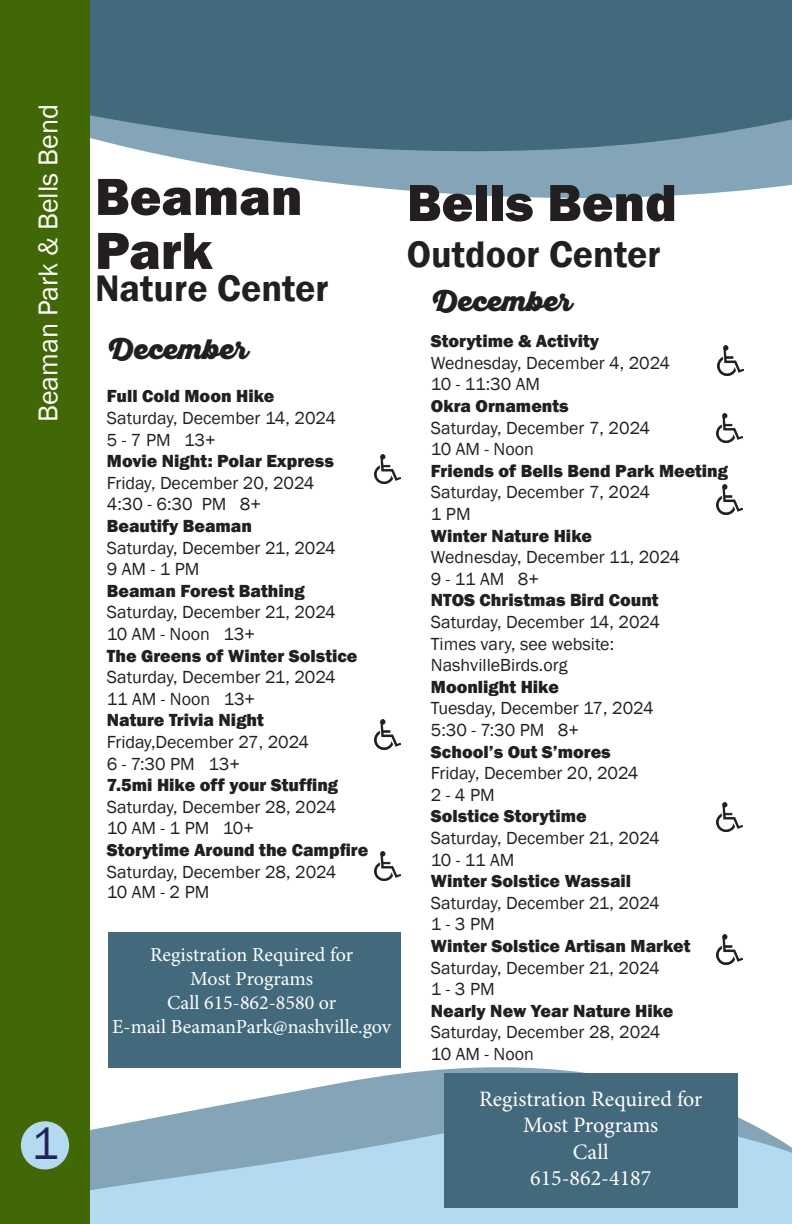
<style>
.page{position:relative;width:792px;height:1224px;background:#fff}
.page>*{position:absolute;margin:0;border:0;box-sizing:border-box;transform-origin:0 0}
.t1{font:800 54px/54px "Franklin Gothic";color:#231f20}
.t2{font:46px "Franklin Gothic";color:#202556}
.t3{font:600 38px "Franklin Gothic";color:#231f20}
.t4{font:28px "Franklin Gothic";color:#fff}
.t5{font:900 28px "Sant Elia Script";color:#231f20}
.t6{font:22px/26.4px "Minion Pro";color:#fff;text-align:center}
.t7{font:20px/24px "Minion Pro";color:#fff;text-align:center}
.t8{font:18px "Franklin Gothic";color:#231f20}
.t9{font:800 18px "Franklin Gothic";color:#231f20}
</style>
<div class="page">
<img style="left:374px;top:454px;width:26px;height:30px">
<img style="left:718px;top:346px;width:26px;height:29px">
<img style="left:374px;top:720px;width:26px;height:29px">
<img style="left:374px;top:851px;width:26px;height:30px">
<img style="left:717px;top:413px;width:26px;height:30px">
<img style="left:717px;top:485px;width:26px;height:29px">
<img style="left:717px;top:802px;width:26px;height:30px">
<img style="left:717px;top:935px;width:26px;height:29px">
<svg style="left:90px;top:0;width:702px;height:198px;background:#5f8192"></svg>
<svg style="left:108px;top:1026px;width:630px;height:53px"></svg>
<svg style="left:90px;top:1079px;width:702px;height:145px;background:#accbdd"></svg>
<div style="left:108px;top:932px;width:292px;height:135px;background:#43697c"></div>
<div style="left:444px;top:1073px;width:293px;height:134px;background:#43697c"></div>
<div style="left:0;top:0;width:90px;height:1224px;background:#426706"></div>
<div style="left:21px;top:1121px;width:48px;height:49px;background:#b3daf1;border-radius:50%"></div>
<h3 class="t4" style="left:31px;top:422px;width:320px;rotate:-90deg">Beaman Park &amp; Bells Bend</h3>
<p class="t2" style="left:31px;top:1116px;width:28px">1</p>
<p class="t1" style="left:95px;top:170px;width:209px">Beaman<br>Park</p>
<p class="t3" style="left:95px;top:265px;width:235px">Nature Center</p>
<p class="t5" style="left:107px;top:333px;width:142px">December</p>
<p class="t9" style="left:107px;top:385px;width:169px">Full Cold Moon Hike</p>
<p class="t8" style="left:107px;top:407px;width:231px">Saturday, December 14, 2024</p>
<p class="t8" style="left:107px;top:428px;width:110px">5 - 7 PM 13+</p>
<p class="t9" style="left:107px;top:449px;width:228px">Movie Night: Polar Express</p>
<p class="t8" style="left:107px;top:472px;width:209px">Friday, December 20, 2024</p>
<p class="t8" style="left:107px;top:493px;width:156px">4:30 - 6:30 PM 8+</p>
<p class="t9" style="left:107px;top:514px;width:147px">Beautify Beaman</p>
<p class="t8" style="left:107px;top:536px;width:230px">Saturday, December 21, 2024</p>
<p class="t8" style="left:107px;top:558px;width:94px">9 AM - 1 PM</p>
<p class="t9" style="left:107px;top:579px;width:199px">Beaman Forest Bathing</p>
<p class="t8" style="left:107px;top:601px;width:230px">Saturday, December 21, 2024</p>
<p class="t8" style="left:107px;top:623px;width:150px">10 AM - Noon 13+</p>
<p class="t9" style="left:107px;top:644px;width:252px">The Greens of Winter Solstice</p>
<p class="t8" style="left:107px;top:666px;width:230px">Saturday, December 21, 2024</p>
<p class="t8" style="left:107px;top:688px;width:150px">11 AM - Noon 13+</p>
<p class="t9" style="left:107px;top:709px;width:159px">Nature Trivia Night</p>
<p class="t8" style="left:107px;top:731px;width:204px">Friday,December 27, 2024</p>
<p class="t8" style="left:107px;top:752px;width:134px">6 - 7:30 PM 13+</p>
<p class="t9" style="left:107px;top:773px;width:233px">7.5mi Hike off your Stuffing</p>
<p class="t8" style="left:107px;top:796px;width:231px">Saturday, December 28, 2024</p>
<p class="t8" style="left:107px;top:817px;width:149px">10 AM - 1 PM 10+</p>
<p class="t9" style="left:107px;top:838px;width:263px">Storytime Around the Campfire</p>
<p class="t8" style="left:107px;top:860px;width:231px">Saturday, December 28, 2024</p>
<p class="t8" style="left:107px;top:880px;width:104px">10 AM - 2 PM</p>
<p class="t7" style="left:150px;top:942px;width:205px">Registration Required for</p>
<p class="t7" style="left:112px;top:966px;width:280px">Most Programs<br>Call 615-862-8580 or<br>E-mail BeamanPark@nashville.gov</p>
<p class="t1" style="left:407px;top:176px;width:271px">Bells Bend</p>
<p class="t3" style="left:407px;top:231px;width:255px">Outdoor Center</p>
<p class="t5" style="left:431px;top:285px;width:142px">December</p>
<p class="t9" style="left:431px;top:329px;width:170px">Storytime &amp; Activity</p>
<p class="t8" style="left:431px;top:352px;width:241px">Wednesday, December 4, 2024</p>
<p class="t8" style="left:431px;top:373px;width:111px">10 - 11:30 AM</p>
<p class="t9" style="left:431px;top:394px;width:139px">Okra Ornaments</p>
<p class="t8" style="left:431px;top:416px;width:221px">Saturday, December 7, 2024</p>
<p class="t8" style="left:431px;top:438px;width:105px">10 AM - Noon</p>
<p class="t9" style="left:431px;top:459px;width:299px">Friends of Bells Bend Park Meeting</p>
<p class="t8" style="left:431px;top:481px;width:221px">Saturday, December 7, 2024</p>
<p class="t8" style="left:431px;top:503px;width:41px">1 PM</p>
<p class="t9" style="left:431px;top:524px;width:163px">Winter Nature Hike</p>
<p class="t8" style="left:431px;top:546px;width:251px">Wednesday, December 11, 2024</p>
<p class="t8" style="left:431px;top:568px;width:110px">9 - 11 AM 8+</p>
<p class="t9" style="left:431px;top:589px;width:229px">NTOS Christmas Bird Count</p>
<p class="t8" style="left:431px;top:611px;width:231px">Saturday, December 14, 2024</p>
<p class="t8" style="left:431px;top:632px;width:185px">Times vary, see website:</p>
<p class="t8" style="left:431px;top:654px;width:138px">NashvilleBirds.org</p>
<p class="t9" style="left:431px;top:675px;width:130px">Moonlight Hike</p>
<p class="t8" style="left:431px;top:697px;width:224px">Tuesday, December 17, 2024</p>
<p class="t8" style="left:431px;top:719px;width:150px">5:30 - 7:30 PM 8+</p>
<p class="t9" style="left:431px;top:740px;width:181px">School’s Out S’mores</p>
<p class="t8" style="left:431px;top:762px;width:209px">Friday, December 20, 2024</p>
<p class="t8" style="left:431px;top:784px;width:65px">2 - 4 PM</p>
<p class="t9" style="left:431px;top:805px;width:157px">Solstice Storytime</p>
<p class="t8" style="left:431px;top:827px;width:230px">Saturday, December 21, 2024</p>
<p class="t8" style="left:431px;top:848px;width:85px">10 - 11 AM</p>
<p class="t9" style="left:431px;top:869px;width:202px">Winter Solstice Wassail</p>
<p class="t8" style="left:431px;top:892px;width:230px">Saturday, December 21, 2024</p>
<p class="t8" style="left:431px;top:913px;width:65px">1 - 3 PM</p>
<p class="t9" style="left:431px;top:934px;width:261px">Winter Solstice Artisan Market</p>
<p class="t8" style="left:431px;top:956px;width:230px">Saturday, December 21, 2024</p>
<p class="t8" style="left:431px;top:978px;width:65px">1 - 3 PM</p>
<p class="t9" style="left:431px;top:999px;width:244px">Nearly New Year Nature Hike</p>
<p class="t8" style="left:431px;top:1021px;width:231px">Saturday, December 28, 2024</p>
<p class="t8" style="left:431px;top:1043px;width:105px">10 AM - Noon</p>
<p class="t6" style="left:479px;top:1086px;width:225px">Registration Required for</p>
<p class="t6" style="left:523px;top:1112px;width:137px">Most Programs<br>Call</p>
<p class="t6" style="left:530px;top:1165px;width:123px">615-862-4187</p>
</div>
